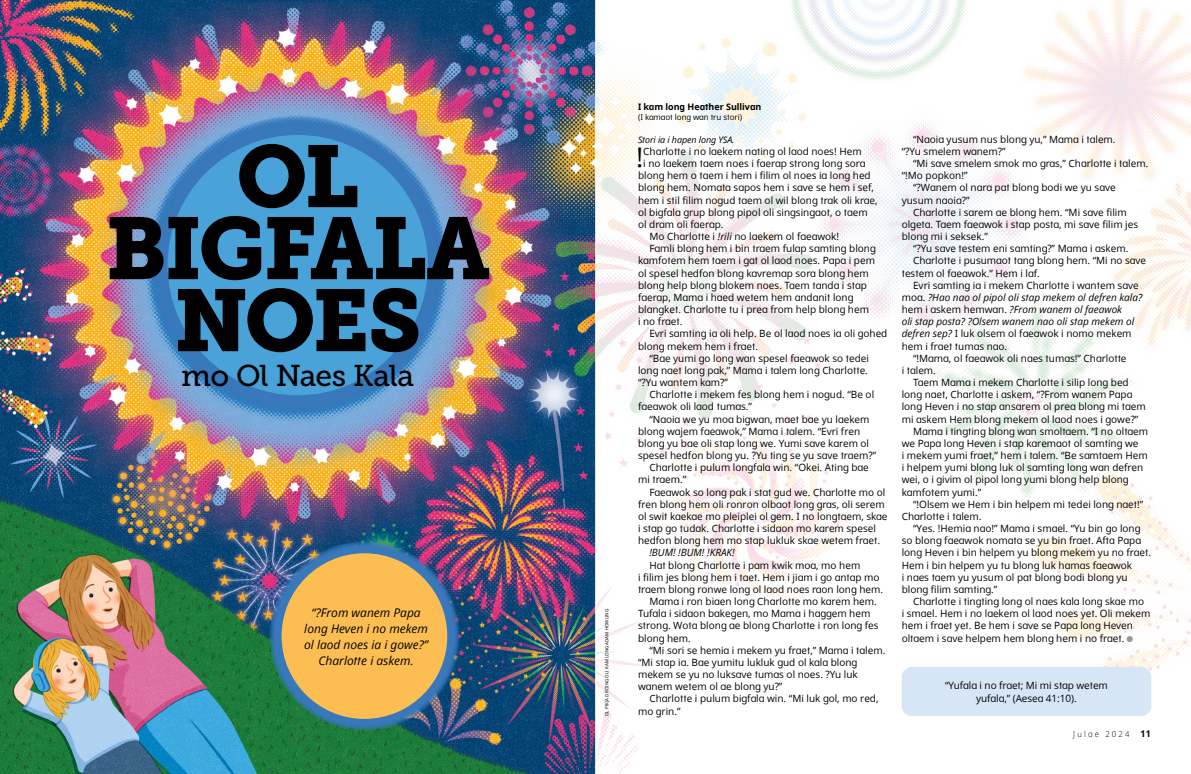
<style>
.page{position:relative;width:1191px;height:774px;background:#fff}
.page>*{position:absolute;margin:0;border:0;box-sizing:border-box;transform-origin:0 0}
.h1_DOTS_title{font:87px/72px "Museo Slablds Lat 900";letter-spacing:-.035em;color:#000;text-align:center}
.h1_DOTS_title-2{font:30px "Museo Slablds Lat 500";letter-spacing:-.025em;color:#000}
.p1_first{font:27px "Dots Solidlds Lat";color:#000}
.t1{font:italic 12px/16px "Dots Solidlds Lat";color:#000;text-align:center}
.p1{font:10px/12.2px "Dots Solidlds Lat";color:#000}
.p1_first-2{font:10px "Dots Solidlds Lat";color:#000}
.p1-2{font:italic 10px/12.2px "Dots Solidlds Lat";color:#000}
.p1_author-name{font:700 9px "Dots Solidlds Lat";letter-spacing:-.005em;color:#000}
.p1_bio{font:italic 9px "Dots Solidlds Lat";letter-spacing:-.01em;color:#000}
.t2{font:300 8.2px "Dots Solidlds Lat";letter-spacing:.28em;color:#000;scale:.95 1}
.p1_author-role{font:8px "Dots Solidlds Lat";letter-spacing:-.005em;color:#000}
.t3{font:4.5px "Dots Solidlds Lat";color:#000}
.s1{font-style:italic}
.s2{font-style:normal}
.s3{font-family:"Ding P Ilds Dpi";font-size:8.5px;color:#969798}
.s4{font-weight:700;font-size:9.2px}
</style>
<div class="page">
<img style="left:0;top:0;width:595px;height:774px">
<svg style="left:595px;top:0;width:596px;height:774px"></svg>
<div style="left:158px;top:125px;width:279px;height:280px;background:#49a3d9;border-radius:50%"></div>
<div style="left:148px;top:116px;width:299px;height:298px;border:19px solid #3878bb;border-radius:50%"></div>
<div style="left:901px;top:667px;width:250px;height:49px;background:#d7e6f6;border-radius:10px"></div>
<div style="left:275px;top:547px;width:178px;height:178px;background:#fcbe52;border-radius:50%"></div>
<div style="left:269px;top:541px;width:190px;height:190px;border:12px solid #3878bb;border-radius:50%"></div>
<p class="h1_DOTS_title" style="left:105px;top:136px;width:386px">OL<br>BIGFALA<br>NOES</p>
<p class="h1_DOTS_title-2" style="left:181px;top:351px;width:234px">mo Ol Naes Kala</p>
<p class="t1" style="left:304px;top:604px;width:125px">“?From wanem Papa long Heven i no mekem ol laod noes ia i gowe?”<br>Charlotte i askem.</p>
<p class="t3" style="left:603px;top:716px;width:109px;rotate:-90deg">OL PIKJA DROING OLI KAM LONG ADAM HOWLING</p>
<p class="p1_author-name" style="left:638px;top:100px;width:125px">I kam long Heather Sullivan</p>
<p class="p1_author-role" style="left:638px;top:112px;width:106px">(I kamaot long wan tru stori)</p>
<p class="p1_bio" style="left:638px;top:133px;width:98px">Stori ia i hapen long YSA.</p>
<p class="p1_first" style="left:636px;top:137px;width:9px">!</p>
<p class="p1_first-2" style="left:643px;top:144px;width:220px">Charlotte i no laekem nating ol laod noes! Hem</p>
<p class="p1_first-2" style="left:643px;top:156px;width:224px">i no laekem taem noes i faerap strong long sora</p>
<p class="p1_first-2" style="left:638px;top:168px;width:234px">blong hem o taem i hem i filim ol noes ia long hed</p>
<p class="p1_first-2" style="left:638px;top:180px;width:237px">blong hem. Nomata sapos hem i save se hem i sef,</p>
<p class="p1_first-2" style="left:638px;top:193px;width:241px">hem i stil filim nogud taem ol wil blong trak oli krae,</p>
<p class="p1_first-2" style="left:638px;top:205px;width:231px">ol bigfala grup blong pipol oli singsingaot, o taem</p>
<p class="p1_first-2" style="left:638px;top:217px;width:87px">ol dram oli faerap.</p>
<p class="p1" style="left:649px;top:230px;width:191px">Mo Charlotte i <span class="s1">!rili</span> no laekem ol faeawok!</p>
<p class="p1" style="left:638px;top:242px;width:239px;text-indent:11px">Famli blong hem i bin traem fulap samting blong kamfotem hem taem i gat ol laod noes. Papa i pem ol spesel hedfon blong kavremap sora blong hem blong help blong blokem noes. Taem tanda i stap faerap, Mama i haed wetem hem andanit long blangket. Charlotte tu i prea from help blong hem<br>i no fraet.</p>
<p class="p1" style="left:638px;top:328px;width:251px;text-indent:11px">Evri samting ia oli help. Be ol laod noes ia oli gohed blong mekem hem i fraet.</p>
<p class="p1" style="left:638px;top:352px;width:232px;text-align:justify;text-indent:11px">“Bae yumi go long wan spesel faeawok so tedei long naet long pak,” Mama i talem long Charlotte. “?Yu wantem kam?”</p>
<p class="p1" style="left:638px;top:388px;width:238px;text-indent:11px">Charlotte i mekem fes blong hem i nogud. “Be ol faeawok oli laod tumas.”</p>
<p class="p1" style="left:638px;top:413px;width:240px;text-indent:11px">“Naoia we yu moa bigwan, maet bae yu laekem blong wajem faeawok,” Mama i talem. “Evri fren blong yu bae oli stap long we. Yumi save karem ol spesel hedfon blong yu. ?Yu ting se yu save traem?”</p>
<p class="p1" style="left:638px;top:461px;width:232px;text-indent:11px">Charlotte i pulum longfala win. “Okei. Ating bae mi traem.”</p>
<p class="p1" style="left:638px;top:486px;width:251px;text-indent:11px">Faeawok so long pak i stat gud we. Charlotte mo ol fren blong hem oli ronron olbaot long gras, oli serem ol swit kaekae mo pleiplei ol gem. I no longtaem, skae i stap go tudak. Charlotte i sidaon mo karem spesel hedfon blong hem mo stap lukluk skae wetem fraet.</p>
<p class="p1-2" style="left:649px;top:547px;width:87px">!BUM! !BUM! !KRAK!</p>
<p class="p1" style="left:638px;top:559px;width:246px;text-indent:11px">Hat blong Charlotte i pam kwik moa, mo hem<br>i filim jes blong hem i taet. Hem i jiam i go antap mo traem blong ronwe long ol laod noes raon long hem.</p>
<p class="p1" style="left:638px;top:595px;width:242px;text-indent:11px">Mama i ron biaen long Charlotte mo karem hem.<br>Tufala i sidaon bakegen, mo Mama i haggem hem strong. Wota blong ae blong Charlotte i ron long fes blong hem.</p>
<p class="p1" style="left:638px;top:644px;width:249px;text-indent:11px">“Mi sori se hemia i mekem yu fraet,” Mama i talem. “Mi stap ia. Bae yumitu lukluk gud ol kala blong mekem se yu no luksave tumas ol noes. ?Yu luk wanem wetem ol ae blong yu?”</p>
<p class="p1" style="left:638px;top:693px;width:242px;text-indent:11px">Charlotte i pulum bigfala win. “Mi luk gol, mo red, mo grin.”</p>
<p class="p1" style="left:901px;top:133px;width:215px;text-indent:11px">“Naoia yusum nus blong yu,” Mama i talem. “?Yu smelem wanem?”</p>
<p class="p1" style="left:901px;top:157px;width:248px;text-indent:11px">“Mi save smelem smok mo gras,” Charlotte i talem. “!Mo popkon!”</p>
<p class="p1" style="left:901px;top:182px;width:215px;text-indent:11px">“?Wanem ol nara pat blong bodi we yu save yusum naoia?”</p>
<p class="p1" style="left:901px;top:206px;width:238px;text-indent:11px">Charlotte i sarem ae blong hem. “Mi save filim olgeta. Taem faeawok i stap posta, mi save filim jes blong mi i seksek.”</p>
<p class="p1" style="left:913px;top:242px;width:217px">“?Yu save testem eni samting?” Mama i askem.</p>
<p class="p1" style="left:901px;top:255px;width:246px;text-indent:11px">Charlotte i pusumaot tang blong hem. “Mi no save testem ol faeawok.” Hem i laf.</p>
<p class="p1-2" style="left:901px;top:279px;width:242px;text-indent:11px"><span class="s2">Evri samting ia i mekem Charlotte i wantem save moa.</span> ?Hao nao ol pipol oli stap mekem ol defren kala? <span class="s2">hem i askem hemwan.</span> ?From wanem ol faeawok<br>oli stap posta? ?Olsem wanem nao oli stap mekem ol defren sep? <span class="s2">I luk olsem ol faeawok i nomo mekem hem i fraet tumas nao.</span></p>
<p class="p1" style="left:901px;top:352px;width:226px;text-indent:11px">“!Mama, ol faeawok oli naes tumas!” Charlotte i talem.</p>
<p class="p1" style="left:901px;top:376px;width:245px;text-indent:11px">Taem Mama i mekem Charlotte i silip long bed long naet, Charlotte i askem, “?From wanem Papa long Heven i no stap ansarem ol prea blong mi taem mi askem Hem blong mekem ol laod noes i gowe?”</p>
<p class="p1" style="left:901px;top:425px;width:248px;text-indent:11px">Mama i tingting blong wan smoltaem. “I no oltaem we Papa long Heven i stap karemaot ol samting we<br>i mekem yumi fraet,” hem i talem. “Be samtaem Hem i helpem yumi blong luk ol samting long wan defren wei, o i givim ol pipol long yumi blong help blong kamfotem yumi.”</p>
<p class="p1" style="left:901px;top:498px;width:243px;text-indent:11px">“!Olsem we Hem i bin helpem mi tedei long naet!”<br>Charlotte i talem.</p>
<p class="p1" style="left:901px;top:522px;width:251px;text-indent:11px">“Yes. !Hemia nao!” Mama i smael. “Yu bin go long so blong faeawok nomata se yu bin fraet. Afta Papa long Heven i bin helpem yu blong mekem yu no fraet.<br>Hem i bin helpem yu tu blong luk hamas faeawok<br>i naes taem yu yusum ol pat blong bodi blong yu blong filim samting.”</p>
<p class="p1" style="left:901px;top:595px;width:250px;text-indent:11px">Charlotte i tingting long ol naes kala long skae mo<br>i smael. Hem i no laekem ol laod noes yet. Oli mekem hem i fraet yet. Be hem i save se Papa long Heven oltaem i save helpem hem blong hem i no fraet. <span class="s3">●</span></p>
<p class="p1" style="left:945px;top:678px;width:164px;line-height:13.5px;text-align:center">“Yufala i no fraet; Mi mi stap wetem yufala,” (Aesea 41:10).</p>
<p class="t2" style="left:1073px;top:728px;width:83px">Julae 2024 <span class="s4">11</span></p>
</div>
